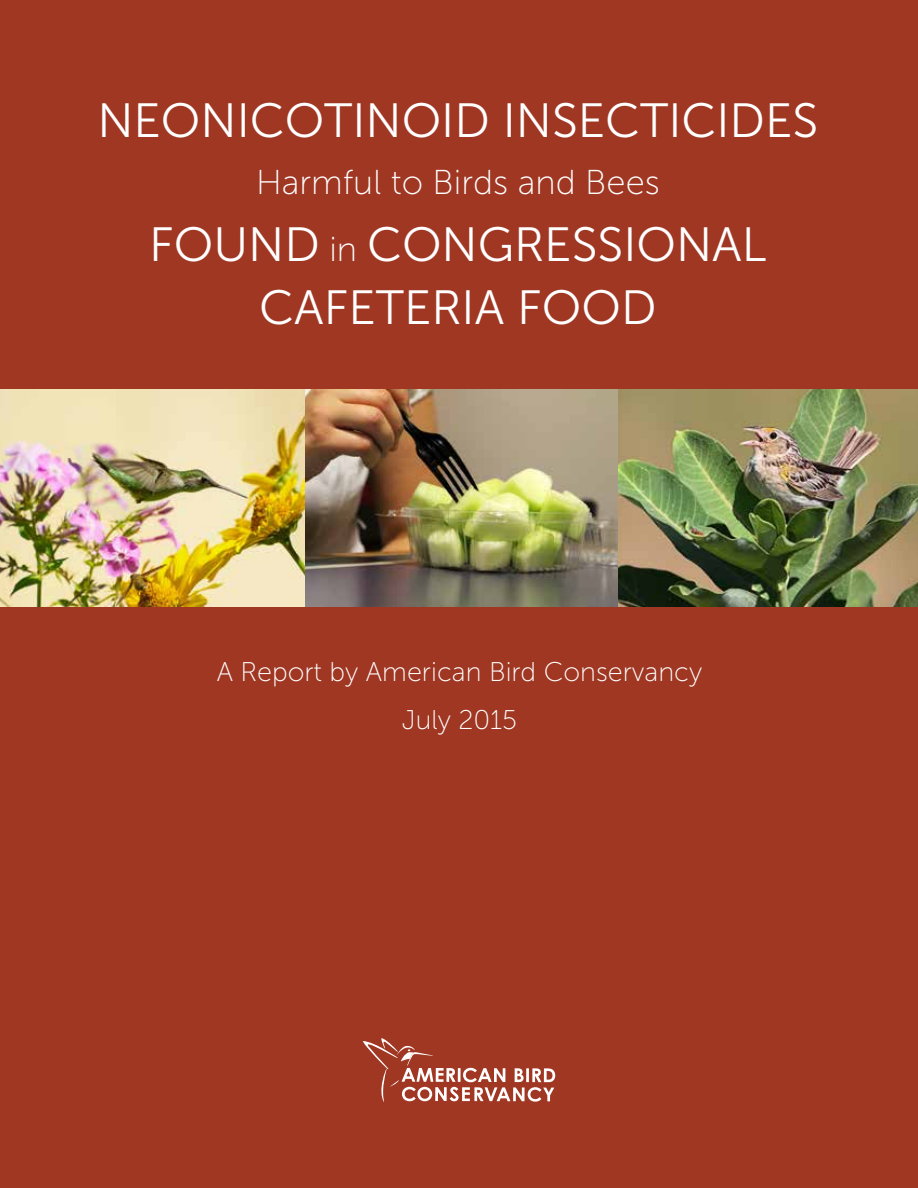
<style>
.page{position:relative;width:918px;height:1188px;background:#a03723}
.page>*{position:absolute;margin:0;border:0;box-sizing:border-box;transform-origin:0 0}
.t1{font:48px/63px "Museo Sans 300";color:#fff;text-align:center}
.t2{font:34.5px "Museo Sans 100";color:#fff}
.t3{font:27px "Museo Sans 100";color:#fff}
.s1{font-family:"Museo Sans 100";font-size:34.5px}
</style>
<div class="page">
<svg style="left:363px;top:1038px;width:192px;height:64px"></svg>
<img style="left:618px;top:389px;width:300px;height:217px">
<img style="left:0;top:389px;width:618px;height:218px">
<p class="t1" style="left:97px;top:90px;width:722px">NEONICOTINOID INSECTICIDES</p>
<p class="t2" style="left:256px;top:164px;width:405px">Harmful to Birds and Bees</p>
<p class="t1" style="left:149px;top:213px;width:619px">FOUND <span class="s1">in</span> CONGRESSIONAL<br>CAFETERIA FOOD</p>
<p class="t3" style="left:217px;top:658px;width:487px">A Report by American Bird Conservancy</p>
<p class="t3" style="left:402px;top:706px;width:117px">July 2015</p>
</div>
